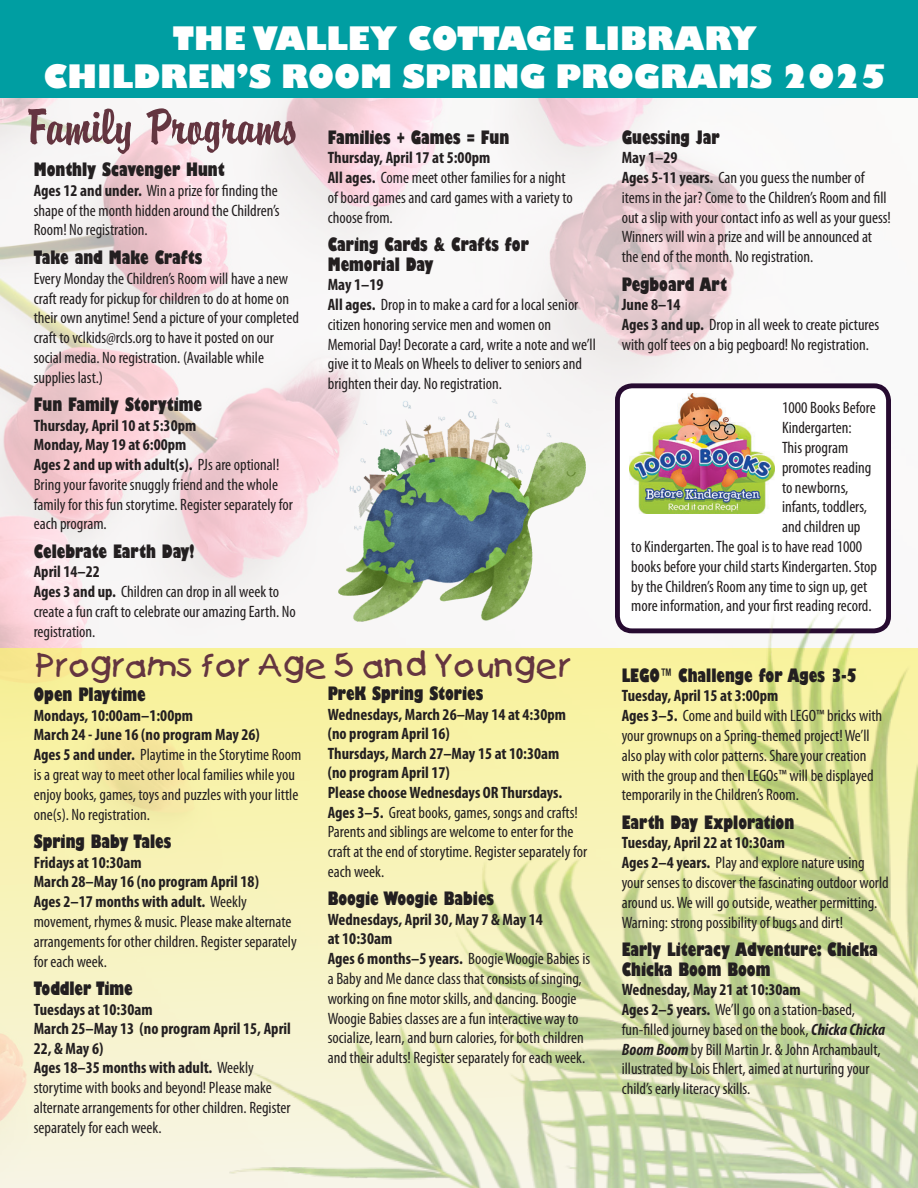
<style>
.page{position:relative;width:918px;height:1188px;background:#fff}
.page>*{position:absolute;margin:0;border:0;box-sizing:border-box;transform-origin:0 0}
.t1{font:54px "Brody D";color:#643540}
.Children_s_Program_T{font:32.4px "Kids Plain";color:#643540}
.Adult_Program_Descip{font:800 31.5px/37.8px "Gill Sans";color:#fff;text-align:center}
.Children_s_Program_T-2{font:800 condensed 18px/19.5px "Gill Sans";color:#231f20}
.Adult_Program_Descip-2{font:condensed 16.5px/19.8px "Myriad Pro";color:#231f20}
.Children_s_Time_Date{font:700 condensed 16.5px/19.5px "Myriad Pro";color:#231f20}
.Children_s_Program_D{font:condensed 16.5px "Myriad Pro";color:#231f20}
.s1{font-weight:700}
.s2{font-weight:700;font-style:italic}
</style>
<div class="page">
<img style="left:0;top:97px;width:918px;height:551px">
<div style="left:0;top:0;width:918px;height:97px;background:#009ea2"></div>
<div style="left:0;top:648px;width:918px;height:540px;background:linear-gradient(to bottom,#f7ef93,#f7f4e6)"></div>
<div style="left:617px;top:386px;width:272px;height:245px;background:#fff;border-radius:15px"></div>
<div style="left:615px;top:383px;width:276px;height:250px;border:5px solid #270b31;border-radius:15px"></div>
<img style="left:630px;top:393px;width:145px;height:120px">
<img style="left:223px;top:591px;width:695px;height:597px">
<svg style="left:917px;top:393px;width:1px;height:249px"></svg>
<img style="left:339px;top:387px;width:246px;height:246px">
<p class="Adult_Program_Descip" style="left:44px;top:22px;width:845px">THE VALLEY COTTAGE LIBRARY<br>CHILDREN’S ROOM SPRING PROGRAMS 2025</p>
<p class="t1" style="left:27px;top:97px;width:272px">Family Programs</p>
<p class="Children_s_Program_T-2" style="left:34px;top:161px;width:192px">Monthly Scavenger Hunt</p>
<p class="Adult_Program_Descip-2" style="left:34px;top:180px;width:247px;text-align:justify"><span class="s1">Ages 12 and under.</span> Win a prize for finding the shape of the month hidden around the Children’s Room! No registration.</p>
<p class="Children_s_Program_T-2" style="left:34px;top:249px;width:170px">Take and Make Crafts</p>
<p class="Adult_Program_Descip-2" style="left:34px;top:268px;width:267px">Every Monday the Children’s Room will have a new craft ready for pickup for children to do at home on their own anytime! Send a picture of your completed craft to vclkids@rcls.org to have it posted on our social media. No registration. (Available while supplies last.)</p>
<p class="Children_s_Program_T-2" style="left:34px;top:396px;width:170px">Fun Family Storytime</p>
<p class="Children_s_Time_Date" style="left:34px;top:415px;width:164px">Thursday, April 10 at 5:30pm<br>Monday, May 19 at 6:00pm</p>
<p class="Adult_Program_Descip-2" style="left:34px;top:454px;width:261px"><span class="s1">Ages 2 and up with adult(s).</span> PJs are optional!<br>Bring your favorite snuggly friend and the whole family for this fun storytime. Register separately for each program.</p>
<p class="Children_s_Program_T-2" style="left:34px;top:543px;width:162px">Celebrate Earth Day!</p>
<p class="Children_s_Time_Date" style="left:34px;top:562px;width:68px">April 14–22</p>
<p class="Adult_Program_Descip-2" style="left:34px;top:582px;width:264px"><span class="s1">Ages 3 and up.</span> Children can drop in all week to create a fun craft to celebrate our amazing Earth. No registration.</p>
<p class="Children_s_Program_T-2" style="left:328px;top:128px;width:183px">Families + Games = Fun</p>
<p class="Children_s_Time_Date" style="left:328px;top:148px;width:164px">Thursday, April 17 at 5:00pm</p>
<p class="Adult_Program_Descip-2" style="left:328px;top:168px;width:247px"><span class="s1">All ages.</span> Come meet other families for a night of board games and card games with a variety to choose from.</p>
<p class="Children_s_Program_T-2" style="left:328px;top:236px;width:203px">Caring Cards &amp; Crafts for<br>Memorial Day</p>
<p class="Children_s_Time_Date" style="left:328px;top:275px;width:57px">May 1–19</p>
<p class="Adult_Program_Descip-2" style="left:328px;top:294px;width:270px"><span class="s1">All ages.</span> Drop in to make a card for a local senior citizen honoring service men and women on Memorial Day! Decorate a card, write a note and we’ll give it to Meals on Wheels to deliver to seniors and brighten their day. No registration.</p>
<p class="Children_s_Program_T" style="left:37px;top:645px;width:536px">Programs for Age 5 and Younger</p>
<p class="Children_s_Program_T-2" style="left:34px;top:686px;width:114px">Open Playtime</p>
<p class="Children_s_Time_Date" style="left:34px;top:705px;width:161px">Mondays, 10:00am–1:00pm</p>
<p class="Children_s_Time_Date" style="left:34px;top:725px;width:228px">March 24 - June 16 (no program May 26)</p>
<p class="Adult_Program_Descip-2" style="left:34px;top:745px;width:269px"><span class="s1">Ages 5 and under.</span> Playtime in the Storytime Room is a great way to meet other local families while you enjoy books, games, toys and puzzles with your little one(s). No registration.</p>
<p class="Children_s_Program_T-2" style="left:34px;top:833px;width:139px">Spring Baby Tales</p>
<p class="Children_s_Time_Date" style="left:34px;top:852px;width:110px">Fridays at 10:30am</p>
<p class="Children_s_Time_Date" style="left:34px;top:872px;width:227px">March 28–May 16 (no program April 18)</p>
<p class="Adult_Program_Descip-2" style="left:34px;top:892px;width:265px"><span class="s1">Ages 2–17 months with adult.</span> Weekly movement, rhymes &amp; music. Please make alternate arrangements for other children. Register separately for each week.</p>
<p class="Children_s_Program_T-2" style="left:34px;top:980px;width:100px">Toddler Time</p>
<p class="Children_s_Time_Date" style="left:34px;top:999px;width:120px">Tuesdays at 10:30am</p>
<p class="Children_s_Time_Date" style="left:34px;top:1019px;width:259px">March 25–May 13 (no program April 15, April<br>22, &amp; May 6)</p>
<p class="Adult_Program_Descip-2" style="left:34px;top:1058px;width:258px"><span class="s1">Ages 18–35 months with adult.</span> Weekly storytime with books and beyond! Please make alternate arrangements for other children. Register separately for each week.</p>
<p class="Children_s_Program_T-2" style="left:328px;top:685px;width:157px">PreK Spring Stories</p>
<p class="Children_s_Time_Date" style="left:328px;top:704px;width:240px">Wednesdays, March 26–May 14 at 4:30pm (no program April 16)</p>
<p class="Children_s_Time_Date" style="left:328px;top:743px;width:233px">Thursdays, March 27–May 15 at 10:30am (no program April 17)</p>
<p class="Children_s_Time_Date" style="left:328px;top:782px;width:236px">Please choose Wednesdays OR Thursdays.</p>
<p class="Adult_Program_Descip-2" style="left:328px;top:802px;width:261px"><span class="s1">Ages 3–5.</span> Great books, games, songs and crafts!<br>Parents and siblings are welcome to enter for the craft at the end of storytime. Register separately for each week.</p>
<p class="Children_s_Program_T-2" style="left:328px;top:890px;width:168px">Boogie Woogie Babies</p>
<p class="Children_s_Time_Date" style="left:328px;top:909px;width:217px">Wednesdays, April 30, May 7 &amp; May 14 at 10:30am</p>
<p class="Adult_Program_Descip-2" style="left:328px;top:949px;width:264px"><span class="s1">Ages 6 months–5 years.</span> Boogie Woogie Babies is a Baby and Me dance class that consists of singing, working on fine motor skills, and dancing. Boogie Woogie Babies classes are a fun interactive way to socialize, learn, and burn calories, for both children and their adults! Register separately for each week.</p>
<p class="Children_s_Program_T-2" style="left:622px;top:128px;width:99px">Guessing Jar</p>
<p class="Children_s_Time_Date" style="left:622px;top:148px;width:57px">May 1–29</p>
<p class="Adult_Program_Descip-2" style="left:622px;top:168px;width:271px"><span class="s1">Ages 5-11 years.</span> Can you guess the number of items in the jar? Come to the Children’s Room and fill out a slip with your contact info as well as your guess!<br>Winners will win a prize and will be announced at the end of the month. No registration.</p>
<p class="Children_s_Program_T-2" style="left:622px;top:275px;width:107px">Pegboard Art</p>
<p class="Children_s_Time_Date" style="left:622px;top:295px;width:60px">June 8–14</p>
<p class="Adult_Program_Descip-2" style="left:622px;top:315px;width:259px"><span class="s1">Ages 3 and up.</span> Drop in all week to create pictures with golf tees on a big pegboard! No registration.</p>
<p class="Children_s_Program_D" style="left:782px;top:398px;width:95px">1000 Books Before</p>
<p class="Children_s_Program_D" style="left:782px;top:418px;width:71px">Kindergarten:</p>
<p class="Children_s_Program_D" style="left:782px;top:438px;width:68px">This program</p>
<p class="Children_s_Program_D" style="left:782px;top:457px;width:91px">promotes reading</p>
<p class="Children_s_Program_D" style="left:782px;top:477px;width:68px">to newborns,</p>
<p class="Children_s_Program_D" style="left:782px;top:497px;width:87px">infants, toddlers,</p>
<p class="Children_s_Program_D" style="left:782px;top:517px;width:80px">and children up</p>
<p class="Children_s_Program_D" style="left:631px;top:537px;width:232px">to Kindergarten. The goal is to have read 1000</p>
<p class="Children_s_Program_D" style="left:631px;top:556px;width:247px">books before your child starts Kindergarten. Stop</p>
<p class="Children_s_Program_D" style="left:631px;top:576px;width:237px">by the Children’s Room any time to sign up, get</p>
<p class="Children_s_Program_D" style="left:631px;top:596px;width:242px">more information, and your first reading record.</p>
<p class="Children_s_Program_T-2" style="left:622px;top:667px;width:237px">LEGO™ Challenge for Ages 3-5</p>
<p class="Children_s_Time_Date" style="left:622px;top:686px;width:158px">Tuesday, April 15 at 3:00pm</p>
<p class="Adult_Program_Descip-2" style="left:622px;top:706px;width:262px"><span class="s1">Ages 3–5.</span> Come and build with LEGO™ bricks with your grownups on a Spring-themed project! We’ll also play with color patterns. Share your creation with the group and then LEGOs™ will be displayed temporarily in the Children’s Room.</p>
<p class="Children_s_Program_T-2" style="left:622px;top:814px;width:174px">Earth Day Exploration</p>
<p class="Children_s_Time_Date" style="left:622px;top:833px;width:165px">Tuesday, April 22 at 10:30am</p>
<p class="Adult_Program_Descip-2" style="left:622px;top:853px;width:269px"><span class="s1">Ages 2–4 years.</span> Play and explore nature using your senses to discover the fascinating outdoor world around us. We will go outside, weather permitting.<br>Warning: strong possibility of bugs and dirt!</p>
<p class="Children_s_Program_T-2" style="left:622px;top:941px;width:258px">Early Literacy Adventure: Chicka<br>Chicka Boom Boom</p>
<p class="Children_s_Time_Date" style="left:622px;top:980px;width:181px">Wednesday, May 21 at 10:30am</p>
<p class="Adult_Program_Descip-2" style="left:622px;top:999px;width:265px"><span class="s1">Ages 2–5 years.</span> We’ll go on a station-based, fun-filled journey based on the book, <span class="s2">Chicka Chicka Boom Boom</span> by Bill Martin Jr. &amp; John Archambault, illustrated by Lois Ehlert, aimed at nurturing your child’s early literacy skills.</p>
</div>
